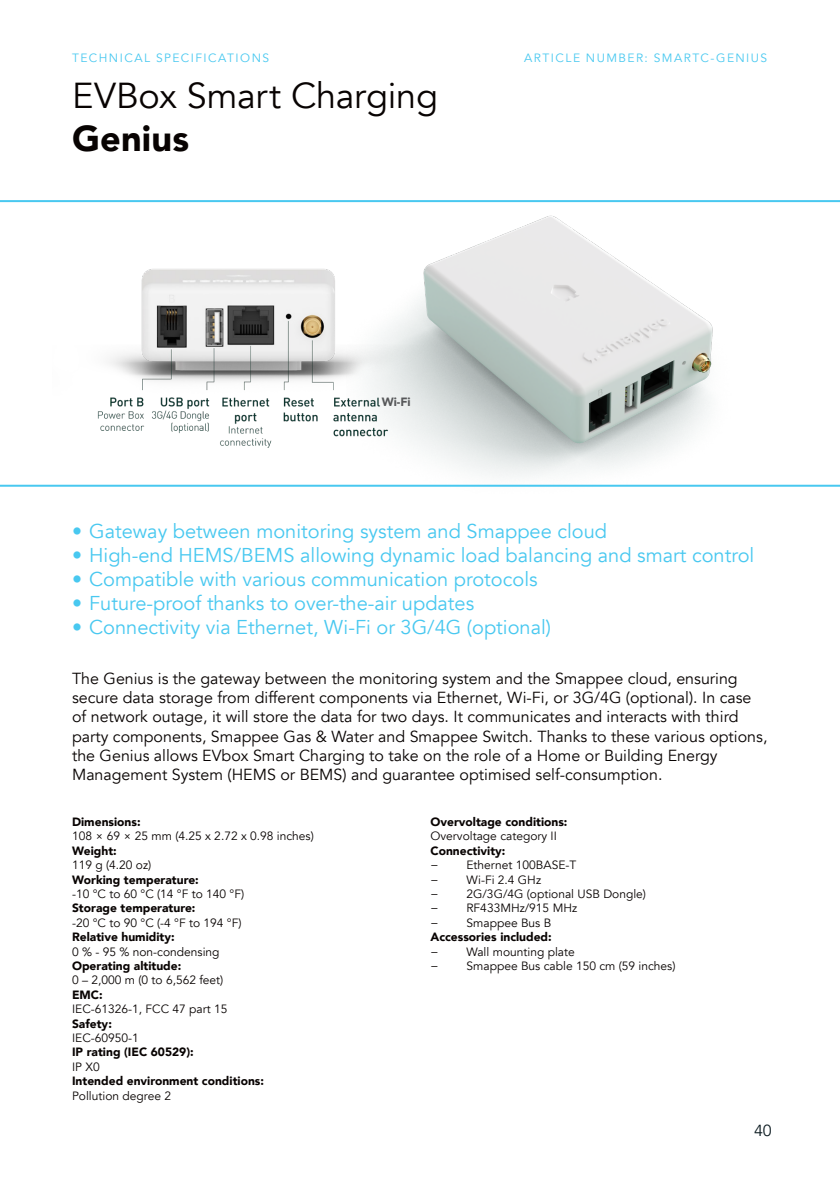
<style>
.page{position:relative;width:840px;height:1191px;background:#fff}
.page>*{position:absolute;margin:0;border:0;box-sizing:border-box;transform-origin:0 0}
.Chapter_Head{font:36px/43.2px "Avenir";letter-spacing:-.005em;color:#080302}
.t1{font:20px "Avenir";color:#48c8f0}
.t2{font:16px/19.2px "Avenir";color:#080302}
.t3{font:16px "Avenir";color:#0a191f}
.t4{font:12px/14.4px "Avenir";color:#080302}
.t5{font:900 12px/14.4px "Avenir";color:#080302}
.t6{font:12px "Avenir";letter-spacing:.12em;color:#48c8f0}
.t7{font:900 12px "Avenir";color:#57585a}
.s1{font-weight:900}
.s2{font-weight:400}
</style>
<div class="page">
<svg style="left:0;top:200px;width:839px;height:287px"></svg>
<img style="left:52px;top:240px;width:371px;height:231px">
<p class="t6" style="left:72px;top:51px;width:198px">TECHNICAL SPECIFICATIONS</p>
<p class="Chapter_Head" style="left:72px;top:75px;width:367px">EVBox Smart Charging<br><span class="s1">Genius</span></p>
<p class="t6" style="left:524px;top:51px;width:244px">ARTICLE NUMBER: SMARTC-GENIUS</p>
<p class="t7" style="left:381px;top:392px;width:30px">Wi-Fi</p>
<p class="t1" style="left:72px;top:519px;width:536px">• Gateway between monitoring system and Smappee cloud</p>
<p class="t1" style="left:72px;top:543px;width:683px">• High-end HEMS/BEMS allowing dynamic load balancing and smart control</p>
<p class="t1" style="left:72px;top:567px;width:467px">• Compatible with various communication protocols</p>
<p class="t1" style="left:72px;top:591px;width:403px">• Future-proof thanks to over-the-air updates</p>
<p class="t1" style="left:72px;top:615px;width:480px">• Connectivity via Ethernet, Wi-Fi or 3G/4G (optional)</p>
<p class="t2" style="left:72px;top:669px;width:696px">The Genius is the gateway between the monitoring system and the Smappee cloud, ensuring secure data storage from different components via Ethernet, Wi-Fi, or 3G/4G (optional). In case of network outage, it will store the data for two days. It communicates and interacts with third party components, Smappee Gas &amp; Water and Smappee Switch. Thanks to these various options, the Genius allows EVbox Smart Charging to take on the role of a Home or Building Energy Management System (HEMS or BEMS) and guarantee optimised self-consumption.</p>
<p class="t4" style="left:72px;top:815px;width:243px"><span class="s1">Dimensions:<br></span>108 × 69 × 25 mm (4.25 x 2.72 x 0.98 inches)</p>
<p class="t4" style="left:72px;top:843px;width:81px"><span class="s1">Weight:<br></span>119 g (4.20 oz)</p>
<p class="t4" style="left:72px;top:872px;width:173px"><span class="s1">Working temperature:<br></span>-10 °C to 60 °C (14 °F to 140 °F)</p>
<p class="t4" style="left:72px;top:901px;width:171px"><span class="s1">Storage temperature:<br></span>-20 °C to 90 °C (-4 °F to 194 °F)</p>
<p class="t4" style="left:72px;top:930px;width:149px"><span class="s1">Relative humidity:<br></span>0 % - 95 % non-condensing</p>
<p class="t4" style="left:72px;top:959px;width:153px"><span class="s1">Operating altitude:<br></span>0 – 2,000 m (0 to 6,562 feet)</p>
<p class="t4" style="left:72px;top:987px;width:157px"><span class="s1">EMC:<br></span>IEC-61326-1, FCC 47 part 15</p>
<p class="t4" style="left:72px;top:1016px;width:68px"><span class="s1">Safety:<br></span>IEC-60950-1</p>
<p class="t5" style="left:72px;top:1044px;width:123px">IP rating (IEC 60529):<br><span class="s2">IP X0</span></p>
<p class="t5" style="left:72px;top:1073px;width:193px">Intended environment conditions:<br><span class="s2">Pollution degree 2</span></p>
<p class="t5" style="left:430px;top:814px;width:138px">Overvoltage conditions:<br><span class="s2">Overvoltage category II</span></p>
<p class="t5" style="left:430px;top:843px;width:76px">Connectivity:</p>
<p class="t4" style="left:430px;top:858px;width:9px">−</p>
<p class="t4" style="left:466px;top:858px;width:111px">Ethernet 100BASE-T</p>
<p class="t4" style="left:430px;top:872px;width:9px">−</p>
<p class="t4" style="left:466px;top:872px;width:76px">Wi-Fi 2.4 GHz</p>
<p class="t4" style="left:430px;top:887px;width:9px">−</p>
<p class="t4" style="left:466px;top:887px;width:181px">2G/3G/4G (optional USB Dongle)</p>
<p class="t4" style="left:430px;top:901px;width:9px">−</p>
<p class="t4" style="left:466px;top:901px;width:112px">RF433MHz/915 MHz</p>
<p class="t4" style="left:430px;top:915px;width:9px">−</p>
<p class="t4" style="left:466px;top:915px;width:86px">Smappee Bus B</p>
<p class="t5" style="left:430px;top:929px;width:123px">Accessories included:</p>
<p class="t4" style="left:430px;top:944px;width:9px">−</p>
<p class="t4" style="left:466px;top:944px;width:110px">Wall mounting plate</p>
<p class="t4" style="left:430px;top:959px;width:9px">−</p>
<p class="t4" style="left:466px;top:959px;width:210px">Smappee Bus cable 150 cm (59 inches)</p>
<p class="t3" style="left:753px;top:1121px;width:19px">40</p>
</div>
